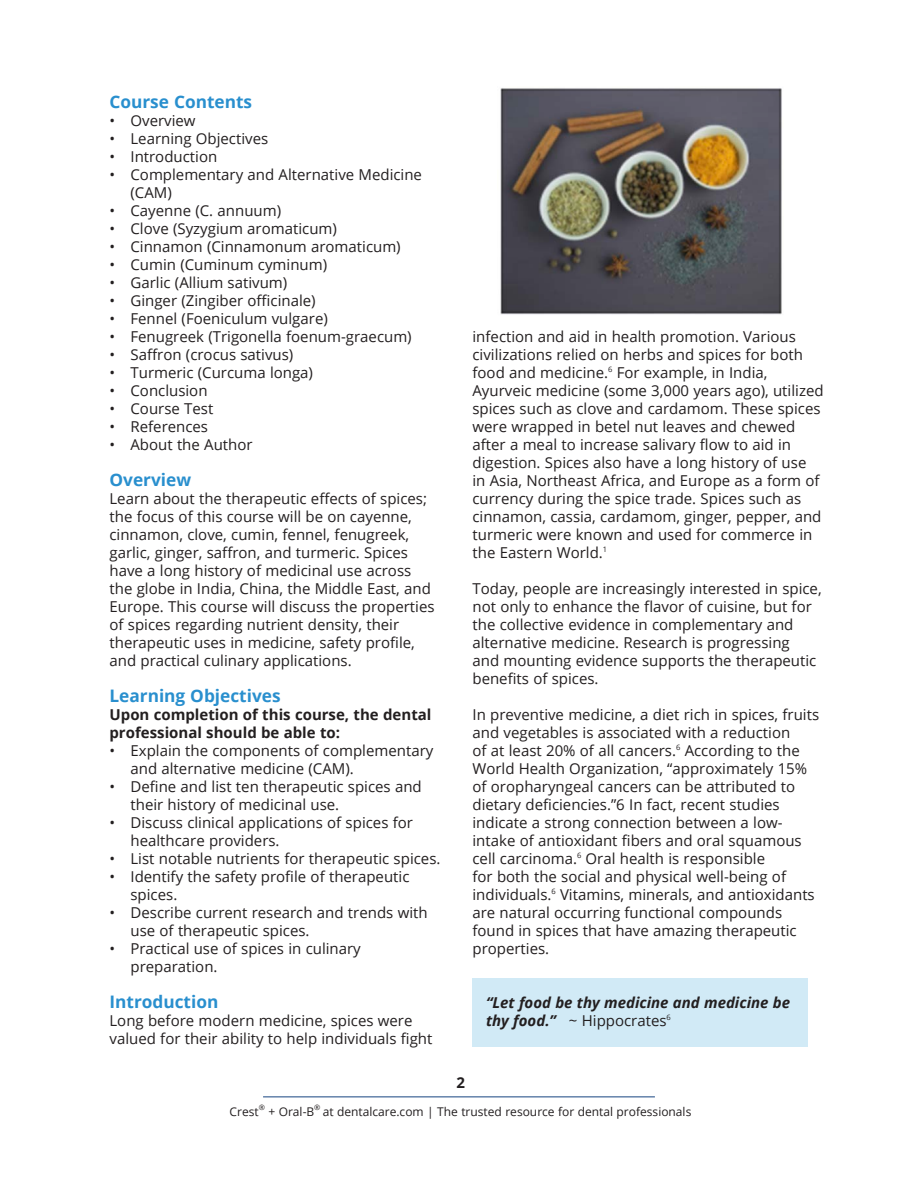
<style>
.page{position:relative;width:918px;height:1188px;background:#fff}
.page>*{position:absolute;margin:0;border:0;box-sizing:border-box;transform-origin:0 0}
.Section_Head{font:700 17.25px "Open Sans";color:#298fce}
.bullets{font:700 17.25px "Open Sans";color:#298fce}
.Main_Body{font:700 17.25px "Open Sans";color:#298fce}
.Main_Body-2{font:15px/18px "Open Sans";color:#231f20}
.bullets-2{font:15px/18px "Open Sans";color:#231f20}
.Main_Body-3{font:700 15px/18px "Open Sans";color:#231f20}
.Main_Body-4{font:italic 700 15px/18px "Open Sans";color:#231f20}
.t1{font:12px "Open Sans";color:#231f20}
.t2{font:7.5px "Open Sans";color:#231f20}
.s1{font-weight:400;font-style:normal}
</style>
<div class="page">
<hr style="left:263px;top:1096px;width:392px;height:1px;background:#164481">
<div style="left:472px;top:978px;width:336px;height:68px;background:#d1eaf6"></div>
<img style="left:500px;top:88px;width:282px;height:227px">
<p class="bullets" style="left:110px;top:90px;width:144px">Course Contents</p>
<p class="bullets-2" style="left:110px;top:111px;width:88px">• Overview</p>
<p class="bullets-2" style="left:110px;top:129px;width:160px">• Learning Objectives</p>
<p class="bullets-2" style="left:110px;top:147px;width:109px">• Introduction</p>
<p class="bullets-2" style="left:130px;top:165px;width:293px;text-indent:-21px">• Complementary and Alternative Medicine (CAM)</p>
<p class="bullets-2" style="left:110px;top:201px;width:173px">• Cayenne (C. annuum)</p>
<p class="bullets-2" style="left:110px;top:219px;width:229px">• Clove (Syzygium aromaticum)</p>
<p class="bullets-2" style="left:110px;top:237px;width:293px">• Cinnamon (Cinnamonum aromaticum)</p>
<p class="bullets-2" style="left:110px;top:255px;width:219px">• Cumin (Cuminum cyminum)</p>
<p class="bullets-2" style="left:110px;top:273px;width:179px">• Garlic (Allium sativum)</p>
<p class="bullets-2" style="left:110px;top:291px;width:208px">• Ginger (Zingiber officinale)</p>
<p class="bullets-2" style="left:110px;top:309px;width:220px">• Fennel (Foeniculum vulgare)</p>
<p class="bullets-2" style="left:110px;top:327px;width:304px">• Fenugreek (Trigonella foenum-graecum)</p>
<p class="bullets-2" style="left:110px;top:345px;width:185px">• Saffron (crocus sativus)</p>
<p class="bullets-2" style="left:110px;top:363px;width:205px">• Turmeric (Curcuma longa)</p>
<p class="bullets-2" style="left:110px;top:381px;width:100px">• Conclusion</p>
<p class="bullets-2" style="left:110px;top:399px;width:105px">• Course Test</p>
<p class="bullets-2" style="left:110px;top:417px;width:100px">• References</p>
<p class="bullets-2" style="left:110px;top:435px;width:145px">• About the Author</p>
<p class="Section_Head" style="left:110px;top:468px;width:83px">Overview</p>
<p class="Main_Body-2" style="left:110px;top:489px;width:327px">Learn about the therapeutic effects of spices; the focus of this course will be on cayenne, cinnamon, clove, cumin, fennel, fenugreek, garlic, ginger, saffron, and turmeric. Spices have a long history of medicinal use across the globe in India, China, the Middle East, and Europe. This course will discuss the properties of spices regarding nutrient density, their therapeutic uses in medicine, safety profile, and practical culinary applications.</p>
<p class="Section_Head" style="left:110px;top:684px;width:173px">Learning Objectives</p>
<p class="Main_Body-3" style="left:110px;top:705px;width:324px">Upon completion of this course, the dental professional should be able to:</p>
<p class="bullets-2" style="left:130px;top:741px;width:304px;text-indent:-21px">• Explain the components of complementary and alternative medicine (CAM).</p>
<p class="bullets-2" style="left:130px;top:777px;width:293px;text-indent:-21px">• Define and list ten therapeutic spices and their history of medicinal use.</p>
<p class="bullets-2" style="left:130px;top:813px;width:284px;text-indent:-21px">• Discuss clinical applications of spices for healthcare providers.</p>
<p class="bullets-2" style="left:110px;top:849px;width:333px">• List notable nutrients for therapeutic spices.</p>
<p class="bullets-2" style="left:130px;top:867px;width:280px;text-indent:-21px">• Identify the safety profile of therapeutic spices.</p>
<p class="bullets-2" style="left:130px;top:903px;width:299px;text-indent:-21px">• Describe current research and trends with use of therapeutic spices.</p>
<p class="bullets-2" style="left:130px;top:939px;width:232px;text-indent:-21px">• Practical use of spices in culinary preparation.</p>
<p class="Main_Body" style="left:110px;top:990px;width:110px">Introduction</p>
<p class="Main_Body-2" style="left:110px;top:1011px;width:324px">Long before modern medicine, spices were valued for their ability to help individuals fight</p>
<p class="Main_Body-2" style="left:472px;top:327px;width:353px">infection and aid in health promotion. Various civilizations relied on herbs and spices for both food and medicine.<sup>6</sup> For example, in India, Ayurveic medicine (some 3,000 years ago), utilized spices such as clove and cardamom. These spices were wrapped in betel nut leaves and chewed after a meal to increase salivary flow to aid in digestion. Spices also have a long history of use<br>in Asia, Northeast Africa, and Europe as a form of currency during the spice trade. Spices such as cinnamon, cassia, cardamom, ginger, pepper, and turmeric were known and used for commerce in the Eastern World.<sup>1</sup></p>
<p class="Main_Body-2" style="left:472px;top:579px;width:351px">Today, people are increasingly interested in spice, not only to enhance the flavor of cuisine, but for the collective evidence in complementary and alternative medicine. Research is progressing<br>and mounting evidence supports the therapeutic benefits of spices.</p>
<p class="Main_Body-2" style="left:472px;top:705px;width:348px">In preventive medicine, a diet rich in spices, fruits and vegetables is associated with a reduction<br>of at least 20% of all cancers.<sup>6</sup> According to the World Health Organization, “approximately 15% of oropharyngeal cancers can be attributed to dietary deficiencies.”6 In fact, recent studies indicate a strong connection between a low&shy;intake of antioxidant fibers and oral squamous cell carcinoma.<sup>6</sup> Oral health is responsible<br>for both the social and physical well‑being of individuals.<sup>6</sup> Vitamins, minerals, and antioxidants are natural occurring functional compounds found in spices that have amazing therapeutic properties.</p>
<p class="Main_Body-4" style="left:486px;top:993px;width:306px">“Let food be thy medicine and medicine be thy food.” <span class="s1">~ Hippocrates</span><sup>6</sup></p>
<p class="Main_Body-3" style="left:456px;top:1073px;width:10px">2</p>
<p class="t1" style="left:230px;top:1103px;width:31px">Crest</p>
<p class="t2" style="left:259px;top:1102px;width:8px">®</p>
<p class="t1" style="left:268px;top:1103px;width:47px">+ Oral-B</p>
<p class="t2" style="left:314px;top:1102px;width:8px">®</p>
<p class="t1" style="left:323px;top:1103px;width:370px">at dentalcare.com | The trusted resource for dental professionals</p>
</div>
